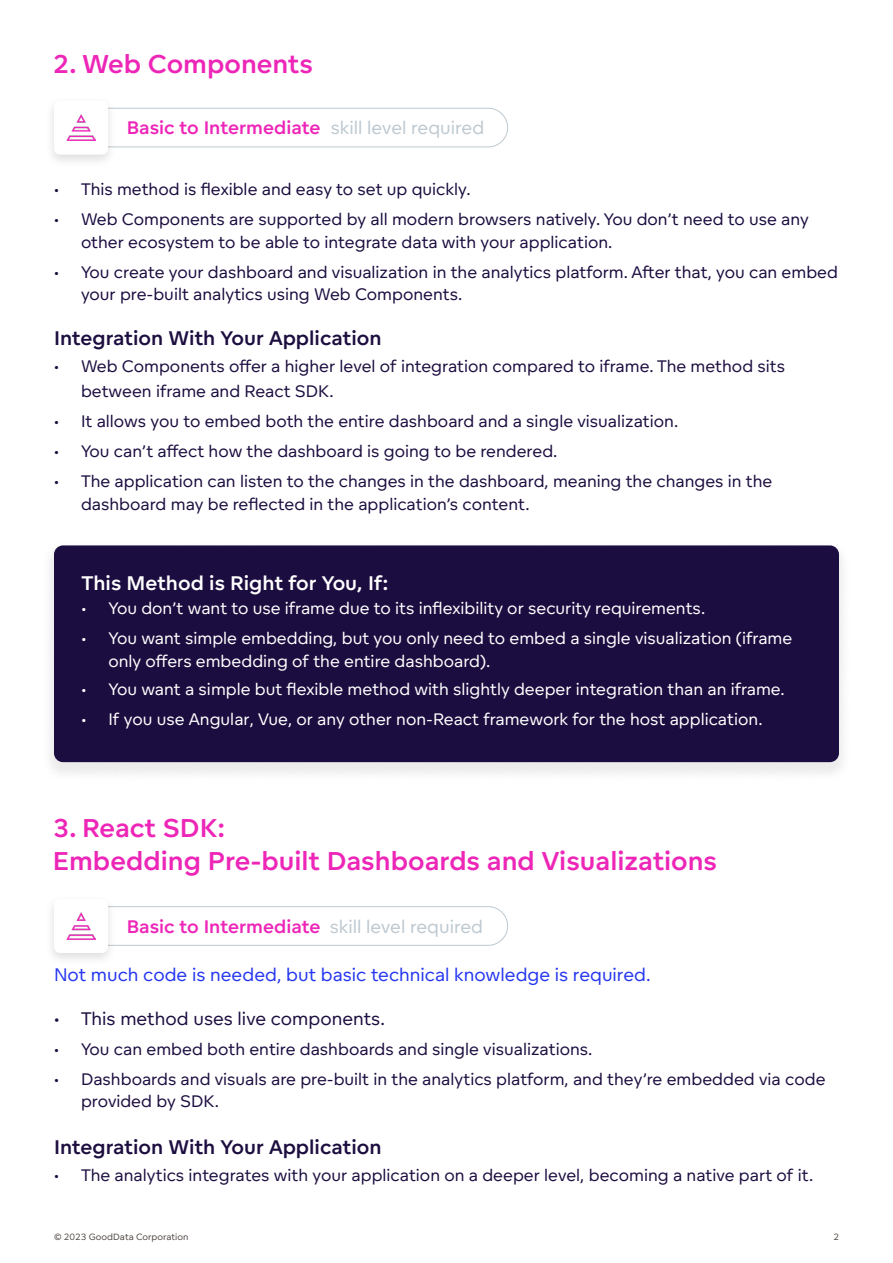
<style>
.page{position:relative;width:893px;height:1263px;background:#fff}
.page>*{position:absolute;margin:0;border:0;box-sizing:border-box;transform-origin:0 0}
.t1{font:600 25.5px "Good Data Sans";color:#ed26b8}
.t2{font:600 19.5px "Good Data Sans";color:#1d0e40}
.t3{font:600 19.5px "Good Data Sans";color:#fff}
.t4{font:18px "Good Data Sans";color:#2637f0}
.t5{font:600 18px "Good Data Sans";color:#ed26b8}
.t6{font:18px "Good Data Sans";color:#bec9d1}
.t7{font:18px "Good Data Sans";color:#1d0e40}
.t8{font:16.5px/22.5px "Good Data Sans";color:#1d0e40}
.t9{font:16.5px/22.5px "Good Data Sans";color:#fff}
.t10{font:16.5px/22.5px "Good Data Sans";color:#1c0d40}
.t11{font:9px "Good Data Sans";color:#524a47}
</style>
<div class="page">
<div style="left:64px;top:906px;width:444px;height:40px;border:1px solid #bec9d1;border-radius:19px"></div>
<div style="left:45px;top:894px;width:72px;height:72px;background:#000;opacity:.13"></div>
<div style="left:54px;top:899px;width:54px;height:54px;background:#fff;border-radius:6px"></div>
<img style="left:67px;top:912px;width:28px;height:27px">
<div style="left:41px;top:540px;width:811px;height:243px;background:#f8f8f8"></div>
<div style="left:54px;top:545px;width:785px;height:217px;background:#1c0d40;border-radius:9px"></div>
<div style="left:64px;top:108px;width:444px;height:39px;border:1px solid #bec9d1;border-radius:19px"></div>
<div style="left:45px;top:95px;width:72px;height:73px;background:#000;opacity:.13"></div>
<div style="left:54px;top:101px;width:54px;height:54px;background:#fff;border-radius:6px"></div>
<img style="left:67px;top:114px;width:28px;height:27px">
<p class="t1" style="left:53px;top:48px;width:262px">2. Web Components</p>
<p class="t5" style="left:127px;top:116px;width:195px">Basic to Intermediate</p>
<p class="t6" style="left:331px;top:116px;width:155px">skill level required</p>
<p class="t10" style="left:54px;top:178px;width:418px">• This method is flexible and easy to set up quickly.</p>
<p class="t10" style="left:81px;top:208px;width:729px;text-indent:-27px">• Web Components are supported by all modern browsers natively. You don’t need to use any other ecosystem to be able to integrate data with your application.</p>
<p class="t10" style="left:81px;top:260px;width:759px;text-indent:-27px">• You create your dashboard and visualization in the analytics platform. After that, you can embed your pre-built analytics using Web Components.</p>
<p class="t2" style="left:54px;top:325px;width:329px">Integration With Your Application</p>
<p class="t8" style="left:81px;top:353px;width:706px;line-height:25.5px;text-indent:-27px">• Web Components offer a higher level of integration compared to iframe. The method sits between iframe and React SDK.</p>
<p class="t8" style="left:54px;top:410px;width:626px">• It allows you to embed both the entire dashboard and a single visualization.</p>
<p class="t8" style="left:54px;top:440px;width:505px">• You can’t affect how the dashboard is going to be rendered.</p>
<p class="t8" style="left:81px;top:470px;width:693px;text-indent:-27px">• The application can listen to the changes in the dashboard, meaning the changes in the dashboard may be reflected in the application’s content.</p>
<p class="t3" style="left:81px;top:571px;width:308px">This Method is Right for You, If:</p>
<p class="t9" style="left:81px;top:597px;width:625px">• You don’t want to use iframe due to its inflexibility or security requirements.</p>
<p class="t9" style="left:108px;top:627px;width:685px;text-indent:-27px">• You want simple embedding, but you only need to embed a single visualization (iframe only offers embedding of the entire dashboard).</p>
<p class="t9" style="left:81px;top:678px;width:705px">• You want a simple but flexible method with slightly deeper integration than an iframe.</p>
<p class="t9" style="left:81px;top:708px;width:683px">• If you use Angular, Vue, or any other non-React framework for the host application.</p>
<p class="t1" style="left:53px;top:812px;width:173px">3. React SDK:</p>
<p class="t1" style="left:53px;top:845px;width:666px">Embedding Pre-built Dashboards and Visualizations</p>
<p class="t5" style="left:127px;top:915px;width:195px">Basic to Intermediate</p>
<p class="t6" style="left:330px;top:915px;width:155px">skill level required</p>
<p class="t4" style="left:54px;top:963px;width:598px">Not much code is needed, but basic technical knowledge is required.</p>
<p class="t7" style="left:54px;top:1007px;width:333px">• This method uses live components.</p>
<p class="t8" style="left:54px;top:1037px;width:540px">• You can embed both entire dashboards and single visualizations.</p>
<p class="t8" style="left:81px;top:1067px;width:746px;text-indent:-27px">• Dashboards and visuals are pre-built in the analytics platform, and they’re embedded via code provided by SDK.</p>
<p class="t2" style="left:54px;top:1134px;width:329px">Integration With Your Application</p>
<p class="t8" style="left:54px;top:1163px;width:761px">• The analytics integrates with your application on a deeper level, becoming a native part of it.</p>
<p class="t11" style="left:54px;top:1231px;width:136px">© 2023 GoodData Corporation</p>
<p class="t11" style="left:833px;top:1231px;width:7px">2</p>
</div>
